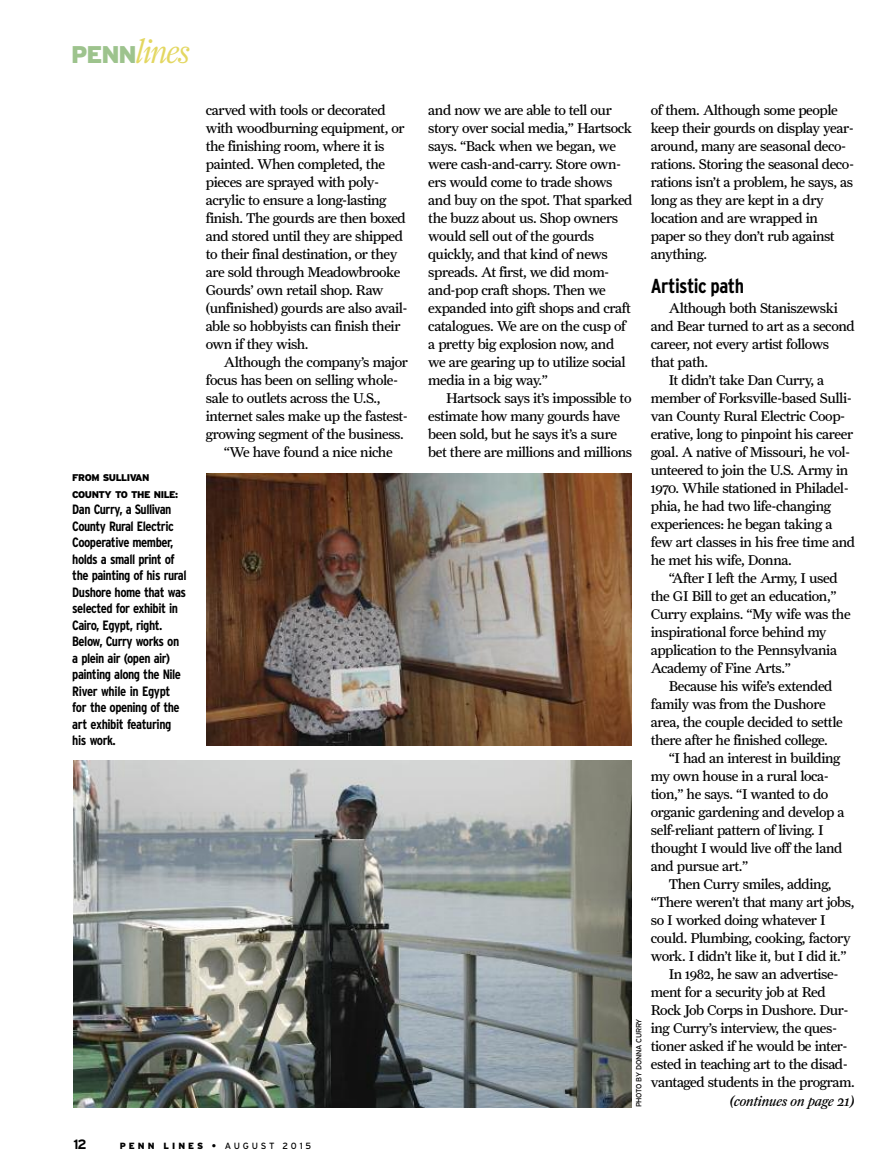
<style>
.page{position:relative;width:891px;height:1175px;background:#fff}
.page>*{position:absolute;margin:0;border:0;box-sizing:border-box;transform-origin:0 0}
.t1{font:italic 300 34.05px "Farnham Display";letter-spacing:-.04em;color:#e3d761}
.t2{font:700 condensed 20.25px "Interstate";letter-spacing:-.025em;color:#000}
.t3{font:14.25px/18px "Farnham Text";letter-spacing:-.03em;color:#000}
.t4{font:italic 14.25px "Farnham Text";letter-spacing:-.015em;color:#000}
.t5{font:700 condensed 13.5px/16.5px "Interstate";letter-spacing:-.035em;color:#000}
.t6{font:700 13.5px "Interstate";color:#000}
.t7{font:900 9.75px/16.5px "Interstate";letter-spacing:-.05em;color:#000}
.t8{font:9px "Interstate";letter-spacing:.31em;color:#000}
.t9{font:7.5px "Interstate";letter-spacing:-.025em;color:#000}
.s1{font-family:"Interstate";font-weight:900;font-style:normal;font-size:24.15px;color:#9dc38d}
.s2{font-weight:900}
.s3{font-weight:700}
</style>
<div class="page">
<img style="left:74px;top:760px;width:557px;height:347px">
<img style="left:206px;top:473px;width:425px;height:272px">
<h1 class="t1" style="left:71px;top:31px;width:121px"><span class="s1">PENN</span>lines</h1>
<p class="t7" style="left:72px;top:469px;width:107px">FROM SULLIVAN<br>COUNTY TO THE NILE:</p>
<p class="t5" style="left:72px;top:501px;width:116px">Dan Curry, a Sullivan<br>County Rural Electric<br>Cooperative member, holds a small print of the painting of his rural<br>Dushore home that was selected for exhibit in<br>Cairo, Egypt, right.<br>Below, Curry works on a plein air (open air) painting along the Nile<br>River while in Egypt for the opening of the art exhibit featuring his work.</p>
<p class="t3" style="left:206px;top:101px;width:203px">carved with tools or decorated with woodburning equipment, or the finishing room, where it is painted. When completed, the pieces are sprayed with poly&shy;acrylic to ensure a long-lasting finish. The gourds are then boxed and stored until they are shipped to their final destination, or they are sold through Meadowbrooke<br>Gourds’ own retail shop. Raw (unfinished) gourds are also avail&shy;able so hobbyists can finish their own if they wish.</p>
<p class="t3" style="left:224px;top:353px;width:186px">Although the company’s major</p>
<p class="t3" style="left:206px;top:371px;width:194px">focus has been on selling whole-</p>
<p class="t3" style="left:206px;top:389px;width:176px">sale to outlets across the U.S.,</p>
<p class="t3" style="left:206px;top:407px;width:204px">internet sales make up the fastest-</p>
<p class="t3" style="left:206px;top:425px;width:200px">growing segment of the business.</p>
<p class="t3" style="left:224px;top:443px;width:170px">“We have found a nice niche</p>
<p class="t6" style="left:74px;top:1136px;width:15px">12</p>
<p class="t8" style="left:120px;top:1140px;width:193px"><span class="s2">PENN LINES</span> <span class="s3">•</span> AUGUST 2015</p>
<p class="t3" style="left:428px;top:101px;width:206px">and now we are able to tell our story over social media,” Hartsock says. “Back when we began, we were cash-and-carry. Store own&shy;ers would come to trade shows and buy on the spot. That sparked the buzz about us. Shop owners would sell out of the gourds quickly, and that kind of news spreads. At first, we did mom&shy;and-pop craft shops. Then we expanded into gift shops and craft catalogues. We are on the cusp of a pretty big explosion now, and we are gearing up to utilize social media in a big way.”</p>
<p class="t3" style="left:428px;top:389px;width:205px;text-indent:18px">Hartsock says it’s impossible to estimate how many gourds have been sold, but he says it’s a sure bet there are millions and millions</p>
<p class="t9" style="left:635px;top:1107px;width:90px;rotate:-90deg">PHOTO BY DONNA CURRY</p>
<p class="t3" style="left:651px;top:101px;width:205px">of them. Although some people keep their gourds on display year&shy;around, many are seasonal deco&shy;rations. Storing the seasonal deco&shy;rations isn’t a problem, he says, as long as they are kept in a dry location and are wrapped in paper so they don’t rub against anything.</p>
<h2 class="t2" style="left:651px;top:274px;width:95px">Artistic path</h2>
<p class="t3" style="left:669px;top:299px;width:171px">Although both Staniszewski</p>
<p class="t3" style="left:651px;top:317px;width:206px">and Bear turned to art as a second</p>
<p class="t3" style="left:651px;top:335px;width:180px">career, not every artist follows</p>
<p class="t3" style="left:651px;top:353px;width:59px">that path.</p>
<p class="t3" style="left:669px;top:371px;width:157px">It didn’t take Dan Curry, a</p>
<p class="t3" style="left:651px;top:389px;width:203px">member of Forksville-based Sulli-</p>
<p class="t3" style="left:651px;top:407px;width:196px">van County Rural Electric Coop-</p>
<p class="t3" style="left:651px;top:425px;width:204px">erative, long to pinpoint his career</p>
<p class="t3" style="left:651px;top:443px;width:201px">goal. A native of Missouri, he vol-</p>
<p class="t3" style="left:651px;top:461px;width:199px">unteered to join the U.S. Army in</p>
<p class="t3" style="left:651px;top:479px;width:200px">1970. While stationed in Philadel-</p>
<p class="t3" style="left:651px;top:497px;width:182px">phia, he had two life-changing</p>
<p class="t3" style="left:651px;top:515px;width:183px">experiences: he began taking a</p>
<p class="t3" style="left:651px;top:533px;width:206px">few art classes in his free time and</p>
<p class="t3" style="left:651px;top:551px;width:142px">he met his wife, Donna.</p>
<p class="t3" style="left:669px;top:569px;width:170px">“After I left the Army, I used</p>
<p class="t3" style="left:651px;top:587px;width:187px">the GI Bill to get an education,”</p>
<p class="t3" style="left:651px;top:605px;width:201px">Curry explains. “My wife was the</p>
<p class="t3" style="left:651px;top:623px;width:177px">inspirational force behind my</p>
<p class="t3" style="left:651px;top:641px;width:188px">application to the Pennsylvania</p>
<p class="t3" style="left:651px;top:659px;width:142px">Academy of Fine Arts.”</p>
<p class="t3" style="left:669px;top:677px;width:165px">Because his wife’s extended</p>
<p class="t3" style="left:651px;top:695px;width:176px">family was from the Dushore</p>
<p class="t3" style="left:651px;top:713px;width:193px">area, the couple decided to settle</p>
<p class="t3" style="left:651px;top:731px;width:179px">there after he finished college.</p>
<p class="t3" style="left:669px;top:749px;width:173px">“I had an interest in building</p>
<p class="t3" style="left:651px;top:767px;width:180px">my own house in a rural loca-</p>
<p class="t3" style="left:651px;top:785px;width:179px">tion,” he says. “I wanted to do</p>
<p class="t3" style="left:651px;top:803px;width:195px">organic gardening and develop a</p>
<p class="t3" style="left:651px;top:821px;width:174px">self-reliant pattern of living. I</p>
<p class="t3" style="left:651px;top:839px;width:193px">thought I would live off the land</p>
<p class="t3" style="left:651px;top:857px;width:99px">and pursue art.”</p>
<p class="t3" style="left:669px;top:875px;width:164px">Then Curry smiles, adding,</p>
<p class="t3" style="left:651px;top:893px;width:205px">“There weren’t that many art jobs,</p>
<p class="t3" style="left:651px;top:911px;width:176px">so I worked doing whatever I</p>
<p class="t3" style="left:651px;top:929px;width:201px">could. Plumbing, cooking, factory</p>
<p class="t3" style="left:651px;top:947px;width:197px">work. I didn’t like it, but I did it.”</p>
<p class="t3" style="left:669px;top:965px;width:171px">In 1982, he saw an advertise-</p>
<p class="t3" style="left:651px;top:983px;width:176px">ment for a security job at Red</p>
<p class="t3" style="left:651px;top:1001px;width:199px">Rock Job Corps in Dushore. Dur-</p>
<p class="t3" style="left:651px;top:1019px;width:188px">ing Curry’s interview, the ques-</p>
<p class="t3" style="left:651px;top:1037px;width:198px">tioner asked if he would be inter-</p>
<p class="t3" style="left:651px;top:1055px;width:199px">ested in teaching art to the disad-</p>
<p class="t3" style="left:651px;top:1073px;width:206px">vantaged students in the program.</p>
<p class="t4" style="left:730px;top:1093px;width:126px">(continues on page 21)</p>
</div>
